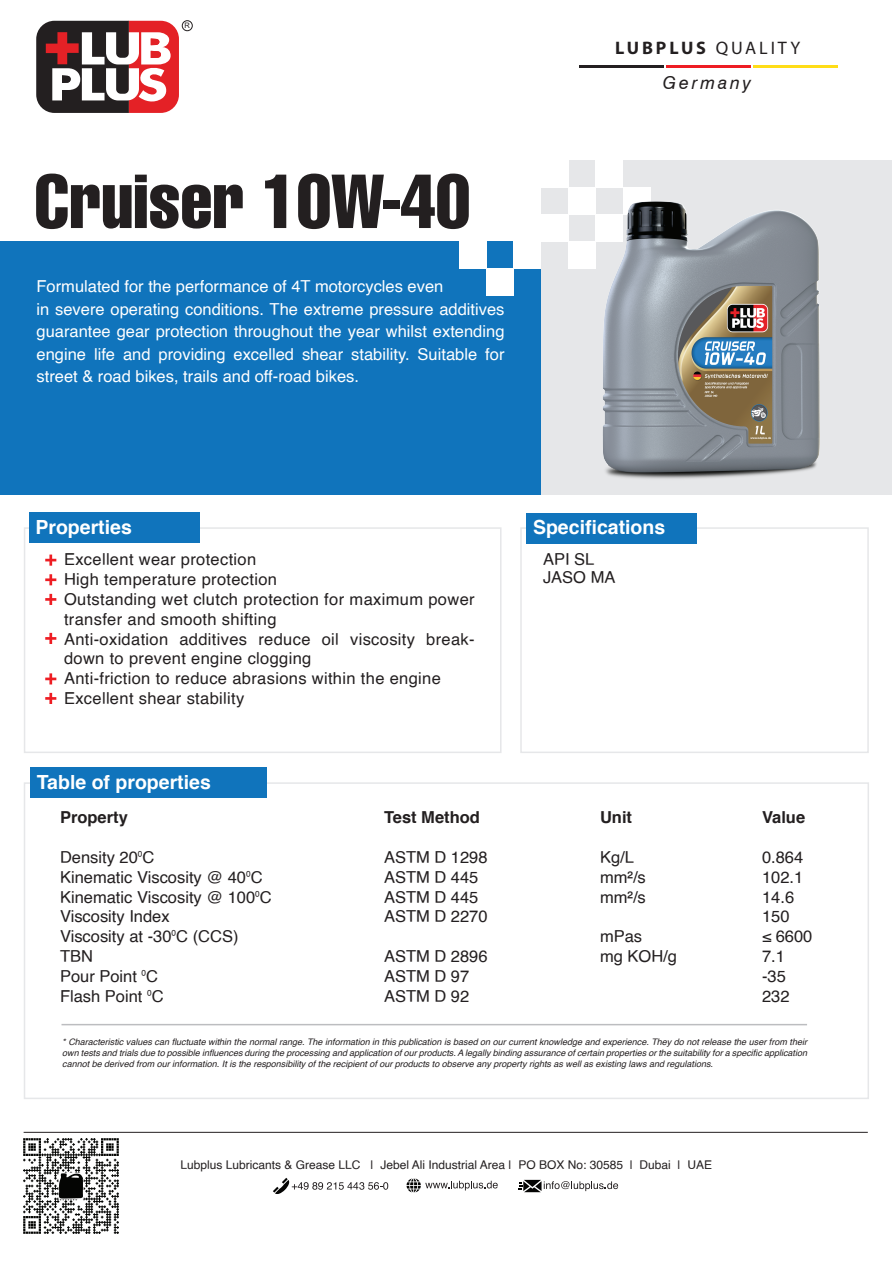
<style>
.page{position:relative;width:893px;height:1263px;background:#fff}
.page>*{position:absolute;margin:0;border:0;box-sizing:border-box;transform-origin:0 0}
.t1{font:extra-condensed 75px "Helvetica";color:#231f20}
.t2{font:700 19.5px "Helvetica";color:#fff}
.t3{font:700 18.15px "Myriad Pro";letter-spacing:.16em;color:#231f20}
.t4{font:italic 17.7px "Swiss 721 BT";letter-spacing:.16em;color:#231f20}
.t5{font:16.5px/19.8px "Helvetica";letter-spacing:.02em;color:#231f20}
.t6{font:16.5px/22.5px "Helvetica";color:#fff}
.t7{font:16.5px/18px "Helvetica";color:#231f20}
.t8{font:700 16.5px "Helvetica";color:#231f20}
.t9{font:12px "Helvetica";color:#231f20}
.t10{font:italic 9px/10.8px "Helvetica";color:#231f20;text-align:justify}
.t11{font:7.5px "Arial";color:#231f20}
.s1{font-weight:400}
</style>
<div class="page">
<div style="left:0;top:242px;width:541px;height:253px;background:#1074bc"></div>
<svg style="left:36px;top:20px;width:155px;height:93px"></svg>
<div style="left:182px;top:20px;width:11px;height:11px;border:1px solid #231f20;border-radius:50%"></div>
<hr style="left:24px;top:1132px;width:844px;height:1px;background:#231f20">
<hr style="left:753px;top:66px;width:85px;height:2px;background:#ffdd17">
<hr style="left:666px;top:66px;width:85px;height:2px;background:#ee1d23">
<hr style="left:579px;top:66px;width:85px;height:2px;background:#231f20">
<svg style="left:518px;top:1180px;width:100px;height:12px"></svg>
<svg style="left:407px;top:1178px;width:91px;height:14px"></svg>
<svg style="left:273px;top:1178px;width:115px;height:16px"></svg>
<img style="left:24px;top:1138px;width:94px;height:95px">
<div style="left:24px;top:527px;width:477px;height:226px;background:#fff;border:2px solid #e6e7e9"></div>
<div style="left:30px;top:512px;width:170px;height:31px;background:#1074bc"></div>
<div style="left:520px;top:527px;width:349px;height:226px;background:#fff;border:2px solid #e6e7e9"></div>
<div style="left:526px;top:513px;width:170px;height:30px;background:#1074bc"></div>
<div style="left:24px;top:782px;width:845px;height:317px;background:#fff;border:2px solid #e6e7e9"></div>
<div style="left:30px;top:767px;width:237px;height:31px;background:#1074bc"></div>
<hr style="left:62px;top:1024px;width:745px;height:1px;background:#bcbdc0">
<svg style="left:45px;top:554px;width:11px;height:12px"></svg>
<svg style="left:45px;top:594px;width:11px;height:11px"></svg>
<svg style="left:45px;top:633px;width:11px;height:11px"></svg>
<svg style="left:45px;top:673px;width:11px;height:11px"></svg>
<svg style="left:45px;top:693px;width:11px;height:11px"></svg>
<svg style="left:45px;top:574px;width:11px;height:11px"></svg>
<img style="left:527px;top:160px;width:365px;height:360px">
<div style="left:514px;top:237px;width:27px;height:31px;background:#fff"></div>
<div style="left:487px;top:268px;width:27px;height:28px;background:#fff"></div>
<div style="left:460px;top:236px;width:27px;height:32px;background:#fff"></div>
<p class="t11" style="left:185px;top:21px;width:7px">R</p>
<h1 class="t1" style="left:34px;top:154px;width:437px">Cruiser 10W-40</h1>
<p class="t6" style="left:37px;top:276px;width:469px">Formulated for the performance of 4T motorcycles even<br>in severe operating conditions. The extreme pressure additives guarantee gear protection throughout the year whilst extending engine life and providing excelled shear stability. Suitable for street &amp; road bikes, trails and off-road bikes.</p>
<h3 class="t3" style="left:615px;top:36px;width:186px">LUBPLUS <span class="s1">QUALITY</span></h3>
<h3 class="t4" style="left:663px;top:72px;width:90px">Germany</h3>
<h2 class="t2" style="left:35px;top:511px;width:98px">Properties</h2>
<h2 class="t2" style="left:533px;top:511px;width:134px">Specifications</h2>
<p class="t5" style="left:64px;top:550px;width:412px">Excellent wear protection<br>High temperature protection<br>Outstanding wet clutch protection for maximum power transfer and smooth shifting<br>Anti-oxidation additives reduce oil viscosity break&shy;down to prevent engine clogging<br>Anti-friction to reduce abrasions within the engine Excellent shear stability</p>
<h3 class="t7" style="left:543px;top:551px;width:74px">API SL<br>JASO MA</h3>
<h2 class="t2" style="left:37px;top:766px;width:176px">Table of properties</h2>
<h3 class="t8" style="left:60px;top:804px;width:69px">Property</h3>
<h3 class="t8" style="left:384px;top:804px;width:97px">Test Method</h3>
<h3 class="t8" style="left:600px;top:804px;width:34px">Unit</h3>
<h3 class="t8" style="left:762px;top:804px;width:45px">Value</h3>
<h3 class="t7" style="left:60px;top:849px;width:96px">Density 20⁰C</h3>
<h3 class="t7" style="left:384px;top:849px;width:105px">ASTM D 1298</h3>
<h3 class="t5" style="left:600px;top:848px;width:35px">Kg/L</h3>
<h3 class="t5" style="left:762px;top:848px;width:43px">0.864</h3>
<h3 class="t7" style="left:60px;top:868px;width:204px">Kinematic Viscosity @ 40⁰C</h3>
<h3 class="t5" style="left:384px;top:868px;width:96px">ASTM D 445</h3>
<h3 class="t5" style="left:600px;top:868px;width:47px">mm²/s</h3>
<h3 class="t5" style="left:762px;top:868px;width:43px">102.1</h3>
<h3 class="t7" style="left:60px;top:888px;width:213px">Kinematic Viscosity @ 100⁰C</h3>
<h3 class="t5" style="left:384px;top:887px;width:96px">ASTM D 445</h3>
<h3 class="t5" style="left:600px;top:887px;width:47px">mm²/s</h3>
<h3 class="t5" style="left:762px;top:887px;width:34px">14.6</h3>
<h3 class="t7" style="left:60px;top:908px;width:111px">Viscosity Index</h3>
<h3 class="t7" style="left:384px;top:908px;width:105px">ASTM D 2270</h3>
<h3 class="t5" style="left:762px;top:907px;width:29px">150</h3>
<h3 class="t7" style="left:60px;top:928px;width:180px">Viscosity at -30⁰C (CCS)</h3>
<h3 class="t5" style="left:600px;top:927px;width:44px">mPas</h3>
<h3 class="t5" style="left:762px;top:927px;width:52px">≤ 6600</h3>
<h3 class="t5" style="left:60px;top:947px;width:34px">TBN</h3>
<h3 class="t7" style="left:384px;top:948px;width:105px">ASTM D 2896</h3>
<h3 class="t5" style="left:600px;top:947px;width:79px">mg KOH/g</h3>
<h3 class="t5" style="left:762px;top:947px;width:24px">7.1</h3>
<h3 class="t7" style="left:60px;top:967px;width:100px">Pour Point ⁰C</h3>
<h3 class="t5" style="left:384px;top:967px;width:87px">ASTM D 97</h3>
<h3 class="t5" style="left:762px;top:967px;width:25px">-35</h3>
<h3 class="t7" style="left:60px;top:987px;width:105px">Flash Point ⁰C</h3>
<h3 class="t5" style="left:384px;top:986px;width:87px">ASTM D 92</h3>
<h3 class="t5" style="left:762px;top:986px;width:29px">232</h3>
<p class="t10" style="left:62px;top:1037px;width:746px">* Characteristic values can fluctuate within the normal range. The information in this publication is based on our current knowledge and experience. They do not release the user from their own tests and trials due to possible influences during the processing and application of our products. A legally binding assurance of certain properties or the suitability for a specific application cannot be derived from our information. It is the responsibility of the recipient of our products to observe any property rights as well as existing laws and regulations.</p>
<h3 class="t9" style="left:181px;top:1155px;width:533px">Lubplus Lubricants &amp; Grease LLC | Jebel Ali Industrial Area | PO BOX No: 30585 | Dubai | UAE</h3>
</div>
